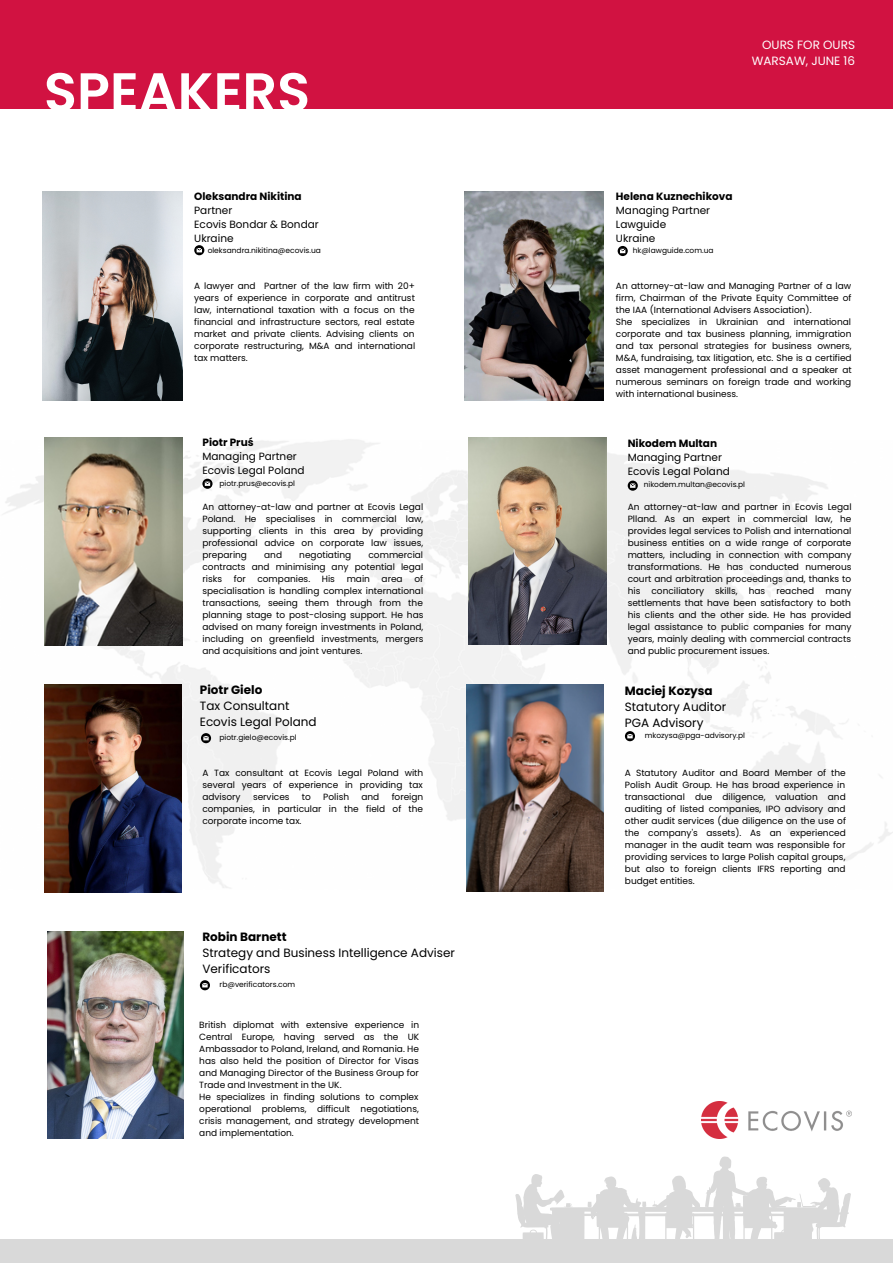
<style>
.page{position:relative;width:893px;height:1264px;background:#fff}
.page>*{position:absolute;margin:0;border:0;box-sizing:border-box;transform-origin:0 0}
.t1{font:600 54.15px "Poppins";color:#fff}
.t2{font:12px "Poppins";color:#000}
.t3{font:700 12px "Poppins";color:#000}
.t4{font:12px "Poppins";color:#fff}
.t5{font:10.5px "Poppins";color:#000}
.t6{font:700 10.5px "Poppins";color:#000}
.t7{font:9px/12px "Poppins";color:#000;text-align:justify}
.t8{font:7.5px "Poppins";color:#000}
</style>
<div class="page">
<div style="left:0;top:0;width:892px;height:108px;background:#d11241"></div>
<img style="left:4px;top:439px;width:888px;height:454px">
<img style="left:43px;top:191px;width:139px;height:209px">
<img style="left:464px;top:191px;width:139px;height:209px">
<img style="left:44px;top:437px;width:139px;height:208px">
<img style="left:44px;top:684px;width:137px;height:208px">
<img style="left:468px;top:438px;width:138px;height:206px">
<img style="left:466px;top:684px;width:137px;height:207px">
<img style="left:48px;top:931px;width:136px;height:207px">
<div style="left:0;top:1239px;width:892px;height:23px;background:#d9d9d9"></div>
<svg style="left:515px;top:1156px;width:335px;height:83px"></svg>
<img style="left:701px;top:1101px;width:150px;height:37px">
<svg style="left:202px;top:478px;width:10px;height:11px"></svg>
<svg style="left:201px;top:733px;width:10px;height:10px"></svg>
<svg style="left:627px;top:480px;width:10px;height:10px"></svg>
<svg style="left:625px;top:731px;width:10px;height:10px"></svg>
<svg style="left:200px;top:980px;width:10px;height:10px"></svg>
<svg style="left:194px;top:245px;width:10px;height:10px"></svg>
<svg style="left:617px;top:246px;width:10px;height:10px"></svg>
<p class="t1" style="left:44px;top:54px;width:268px">SPEAKERS</p>
<p class="t4" style="left:762px;top:36px;width:94px">OURS FOR OURS</p>
<p class="t4" style="left:751px;top:52px;width:105px">WARSAW, JUNE 16</p>
<p class="t6" style="left:194px;top:189px;width:109px">Oleksandra Nikitina</p>
<p class="t5" style="left:194px;top:203px;width:40px">Partner</p>
<p class="t5" style="left:194px;top:217px;width:126px">Ecovis Bondar &amp; Bondar</p>
<p class="t5" style="left:194px;top:231px;width:41px">Ukraine</p>
<p class="t6" style="left:616px;top:189px;width:118px">Helena Kuznechikova</p>
<p class="t5" style="left:616px;top:203px;width:96px">Managing Partner</p>
<p class="t5" style="left:616px;top:217px;width:52px">Lawguide</p>
<p class="t5" style="left:616px;top:231px;width:41px">Ukraine</p>
<p class="t8" style="left:208px;top:245px;width:115px">oleksandra.nikitina@ecovis.ua</p>
<p class="t8" style="left:632px;top:245px;width:82px">hk@lawguide.com.ua</p>
<p class="t7" style="left:194px;top:280px;width:222px">A lawyer and Partner of the law firm with 20+ years of experience in corporate and antitrust law, international taxation with a focus on the financial and infrastructure sectors, real estate market and private clients. Advising clients on corporate restructuring, M&amp;A and international tax matters.</p>
<p class="t7" style="left:616px;top:280px;width:237px">An attorney-at-law and Managing Partner of a law firm, Chairman of the Private Equity Committee of the IAA (International Advisers Association).</p>
<p class="t7" style="left:616px;top:316px;width:237px">She specializes in Ukrainian and international corporate and tax business planning, immigration and tax personal strategies for business owners, M&amp;A, fundraising, tax litigation, etc. She is a certified asset management professional and a speaker at numerous seminars on foreign trade and working with international business.</p>
<p class="t6" style="left:202px;top:434px;width:53px">Piotr Pruś</p>
<p class="t5" style="left:202px;top:448px;width:96px">Managing Partner</p>
<p class="t5" style="left:202px;top:462px;width:104px">Ecovis Legal Poland</p>
<p class="t6" style="left:627px;top:436px;width:91px">Nikodem Multan</p>
<p class="t5" style="left:627px;top:450px;width:96px">Managing Partner</p>
<p class="t5" style="left:627px;top:464px;width:104px">Ecovis Legal Poland</p>
<p class="t8" style="left:219px;top:477px;width:77px">piotr.prus@ecovis.pl</p>
<p class="t8" style="left:643px;top:479px;width:103px">nikodem.multan@ecovis.pl</p>
<p class="t7" style="left:202px;top:501px;width:222px">An attorney-at-law and partner at Ecovis Legal Poland. He specialises in commercial law, supporting clients in this area by providing professional advice on corporate law issues, preparing</p>
<p class="t7" style="left:202px;top:549px;width:222px;text-indent:166px">commercial contracts and minimising any potential legal risks</p>
<p class="t7" style="left:264px;top:549px;width:19px">and</p>
<p class="t7" style="left:299px;top:549px;width:54px">negotiating</p>
<p class="t7" style="left:202px;top:573px;width:222px;text-indent:212px">of specialisation is handling complex international transactions, seeing them through from the planning stage to post-closing support. He has advised on many foreign investments in Poland, including on greenfield investments, mergers and acquisitions and joint ventures.</p>
<p class="t7" style="left:234px;top:573px;width:14px">for</p>
<p class="t7" style="left:257px;top:573px;width:54px">companies.</p>
<p class="t7" style="left:322px;top:573px;width:15px">His</p>
<p class="t7" style="left:346px;top:573px;width:25px">main</p>
<p class="t7" style="left:381px;top:573px;width:23px">area</p>
<p class="t3" style="left:200px;top:681px;width:64px">Piotr Gielo</p>
<p class="t2" style="left:200px;top:697px;width:91px">Tax Consultant</p>
<p class="t2" style="left:200px;top:713px;width:118px">Ecovis Legal Poland</p>
<p class="t8" style="left:219px;top:732px;width:79px">piotr.gielo@ecovis.pl</p>
<p class="t7" style="left:202px;top:767px;width:222px">A Tax consultant at Ecovis Legal Poland with several years of experience in providing tax advisory</p>
<p class="t7" style="left:202px;top:791px;width:222px;text-indent:189px">foreign companies, in particular in the field of the corporate income tax.</p>
<p class="t7" style="left:253px;top:791px;width:38px">services</p>
<p class="t7" style="left:302px;top:791px;width:11px">to</p>
<p class="t7" style="left:323px;top:791px;width:27px">Polish</p>
<p class="t7" style="left:361px;top:791px;width:19px">and</p>
<p class="t3" style="left:202px;top:928px;width:86px">Robin Barnett</p>
<p class="t2" style="left:202px;top:944px;width:254px">Strategy and Business Intelligence Adviser</p>
<p class="t2" style="left:202px;top:960px;width:70px">Verificators</p>
<p class="t8" style="left:219px;top:979px;width:77px">rb@verificators.com</p>
<p class="t7" style="left:199px;top:1019px;width:221px">British diplomat with extensive experience in Central Europe, having served as the UK Ambassador to Poland, Ireland, and Romania. He has also held the position of Director for Visas and Managing Director of the Business Group for Trade and Investment in the UK.</p>
<p class="t7" style="left:199px;top:1090px;width:221px">He specializes in finding solutions to complex operational problems, difficult negotiations, crisis management, and strategy development and implementation.</p>
<p class="t7" style="left:627px;top:501px;width:225px">An attorney-at-law and partner in Ecovis Legal Plland. As an expert in commercial law, he provides legal services to Polish and international business entities on a wide range of corporate matters, including in connection with company transformations. He has conducted numerous court and arbitration proceedings and, thanks to his conciliatory skills, has reached many settlements that have been satisfactory to both his clients and the other side. He has provided legal assistance to public companies for many years, mainly dealing with commercial contracts and public procurement issues.</p>
<p class="t3" style="left:625px;top:682px;width:89px">Maciej Kozysa</p>
<p class="t2" style="left:625px;top:698px;width:103px">Statutory Auditor</p>
<p class="t2" style="left:625px;top:714px;width:80px">PGA Advisory</p>
<p class="t8" style="left:644px;top:730px;width:102px">mkozysa@pga-advisory.pl</p>
<p class="t7" style="left:625px;top:767px;width:222px">A Statutory Auditor and Board Member of the Polish Audit Group. He has broad experience in transactional due diligence, valuation and auditing of listed companies, IPO advisory and other audit services (due diligence on the use of the company's assets). As an experienced manager in the audit team was responsible for providing services to large Polish capital groups, but also to foreign clients IFRS reporting and budget entities.</p>
</div>
